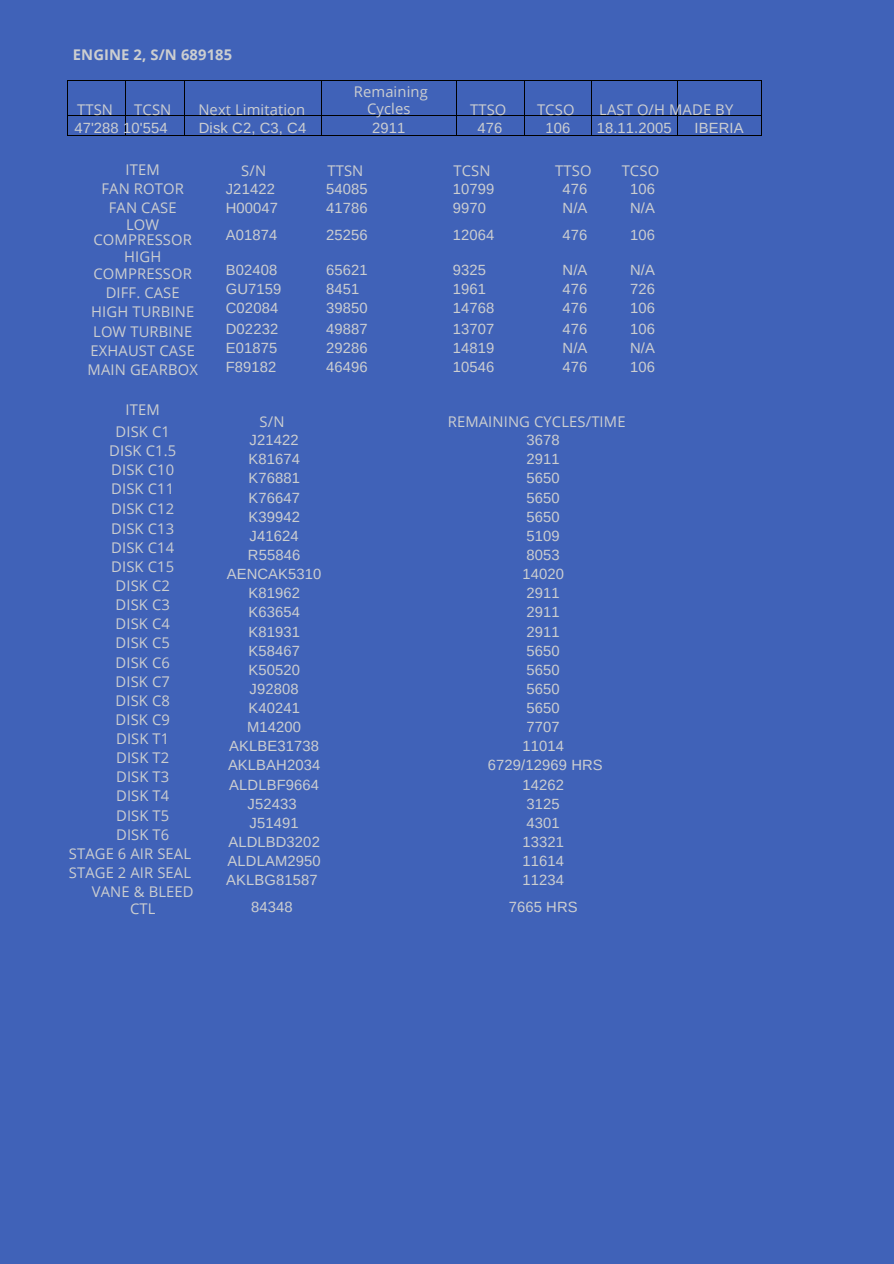
<style>
.page{position:relative;width:894px;height:1264px;background:#fff}
.page>*{position:absolute;margin:0;border:0;box-sizing:border-box;transform-origin:0 0}
.t1{font:14.7px/19.2px "Arimo";letter-spacing:.01em;color:#ccced0}
.t2{font:14.7px/19.2px "Open Sans";letter-spacing:.01em;color:#ccced0;text-align:center}
.t3{font:700 14.7px "Open Sans";letter-spacing:.01em;color:#ccced0}
</style>
<div class="page">
<div style="left:0;top:0;width:893px;height:1263px;background:#4062b8"></div>
<hr style="left:69px;top:80px;width:56px;height:1px;background:#000">
<hr style="left:127px;top:80px;width:57px;height:1px;background:#000">
<hr style="left:185px;top:80px;width:136px;height:1px;background:#000">
<hr style="left:322px;top:80px;width:134px;height:1px;background:#000">
<hr style="left:457px;top:80px;width:67px;height:1px;background:#000">
<hr style="left:525px;top:80px;width:66px;height:1px;background:#000">
<hr style="left:592px;top:80px;width:84px;height:1px;background:#000">
<hr style="left:678px;top:80px;width:82px;height:1px;background:#000">
<hr style="left:67px;top:81px;width:1px;height:34px;background:#000">
<hr style="left:125px;top:81px;width:1px;height:34px;background:#000">
<hr style="left:184px;top:81px;width:1px;height:34px;background:#000">
<hr style="left:321px;top:81px;width:1px;height:34px;background:#000">
<hr style="left:456px;top:81px;width:1px;height:34px;background:#000">
<hr style="left:524px;top:81px;width:1px;height:34px;background:#000">
<hr style="left:591px;top:81px;width:1px;height:34px;background:#000">
<hr style="left:676px;top:81px;width:1px;height:34px;background:#000">
<hr style="left:760px;top:81px;width:1px;height:34px;background:#000">
<hr style="left:68px;top:115px;width:57px;height:1px;background:#000">
<hr style="left:126px;top:115px;width:58px;height:1px;background:#000">
<hr style="left:184px;top:115px;width:137px;height:1px;background:#000">
<hr style="left:322px;top:115px;width:134px;height:1px;background:#000">
<hr style="left:457px;top:115px;width:67px;height:1px;background:#000">
<hr style="left:524px;top:115px;width:67px;height:1px;background:#000">
<hr style="left:592px;top:115px;width:84px;height:1px;background:#000">
<hr style="left:677px;top:115px;width:83px;height:1px;background:#000">
<svg style="left:67px;top:115px;width:1px;height:21px"></svg>
<hr style="left:68px;top:135px;width:57px;height:1px;background:#000">
<svg style="left:125px;top:115px;width:1px;height:21px"></svg>
<hr style="left:126px;top:135px;width:58px;height:1px;background:#000">
<svg style="left:184px;top:116px;width:1px;height:19px"></svg>
<hr style="left:184px;top:135px;width:137px;height:1px;background:#000">
<svg style="left:321px;top:115px;width:1px;height:21px"></svg>
<hr style="left:322px;top:135px;width:134px;height:1px;background:#000">
<svg style="left:456px;top:115px;width:1px;height:21px"></svg>
<hr style="left:457px;top:135px;width:67px;height:1px;background:#000">
<svg style="left:524px;top:116px;width:1px;height:19px"></svg>
<hr style="left:524px;top:135px;width:67px;height:1px;background:#000">
<svg style="left:591px;top:115px;width:1px;height:21px"></svg>
<hr style="left:592px;top:135px;width:84px;height:1px;background:#000">
<hr style="left:677px;top:135px;width:83px;height:1px;background:#000">
<p class="t3" style="left:73px;top:44px;width:161px">ENGINE 2, S/N 689185</p>
<h1 class="t2" style="left:77px;top:99px;width:37px">TTSN</h1>
<p class="t2" style="left:134px;top:99px;width:39px">TCSN</p>
<h2 class="t2" style="left:198px;top:99px;width:108px">Next Limitation</h2>
<h2 class="t2" style="left:354px;top:83px;width:75px;line-height:16.8px">Remaining<br>Cycles</h2>
<p class="t2" style="left:470px;top:99px;width:38px">TTSO</p>
<p class="t2" style="left:537px;top:99px;width:39px">TCSO</p>
<h2 class="t2" style="left:599px;top:99px;width:135px">LAST O/H MADE BY</h2>
<h2 class="t1" style="left:74px;top:118px;width:95px">47'288 10'554</h2>
<h2 class="t1" style="left:199px;top:118px;width:109px">Disk C2, C3, C4</h2>
<p class="t1" style="left:372px;top:118px;width:35px">2911</p>
<h2 class="t1" style="left:477px;top:118px;width:26px">476</h2>
<h2 class="t1" style="left:545px;top:118px;width:26px">106</h2>
<p class="t1" style="left:596px;top:118px;width:76px">18.11.2005</p>
<p class="t1" style="left:694px;top:118px;width:51px">IBERIA</p>
<h2 class="t2" style="left:101px;top:159px;width:84px">ITEM<br>FAN ROTOR<br>FAN CASE</h2>
<h2 class="t2" style="left:93px;top:216px;width:100px;line-height:16.5px">LOW<br>COMPRESSOR<br>HIGH<br>COMPRESSOR</h2>
<h2 class="t2" style="left:91px;top:283px;width:104px">DIFF. CASE<br>HIGH TURBINE</h2>
<h2 class="t2" style="left:87px;top:321px;width:112px">LOW TURBINE<br>EXHAUST CASE<br>MAIN GEARBOX</h2>
<h2 class="t2" style="left:115px;top:399px;width:56px;line-height:21.3px">ITEM<br>DISK C1</h2>
<h2 class="t2" style="left:109px;top:440px;width:68px;text-align:left">DISK C1.5<br>DISK C10<br>DISK C11<br>DISK C12</h2>
<p class="t2" style="left:111px;top:518px;width:64px">DISK C13<br>DISK C14<br>DISK C15<br>DISK C2<br>DISK C3<br>DISK C4<br>DISK C5<br>DISK C6<br>DISK C7<br>DISK C8<br>DISK C9<br>DISK T1<br>DISK T2<br>DISK T3<br>DISK T4</p>
<p class="t2" style="left:116px;top:805px;width:55px">DISK T5</p>
<p class="t2" style="left:116px;top:824px;width:55px">DISK T6</p>
<p class="t2" style="left:69px;top:843px;width:124px">STAGE 6 AIR SEAL</p>
<p class="t2" style="left:69px;top:862px;width:124px">STAGE 2 AIR SEAL</p>
<p class="t2" style="left:92px;top:881px;width:103px">VANE &amp; BLEED</p>
<p class="t2" style="left:130px;top:898px;width:27px">CTL</p>
<p class="t2" style="left:241px;top:160px;width:26px">S/N</p>
<h2 class="t1" style="left:226px;top:179px;width:54px">J21422<br>H00047</h2>
<h2 class="t1" style="left:226px;top:226px;width:53px">A01874</h2>
<h2 class="t1" style="left:226px;top:260px;width:57px">B02408<br>GU7159<br>C02084<br>D02232</h2>
<h2 class="t1" style="left:226px;top:338px;width:53px">E01875<br>F89182</h2>
<p class="t2" style="left:259px;top:411px;width:26px">S/N</p>
<p class="t2" style="left:327px;top:160px;width:37px">TTSN</p>
<p class="t1" style="left:326px;top:179px;width:43px">54085<br>41786</p>
<p class="t1" style="left:326px;top:226px;width:43px">25256</p>
<p class="t1" style="left:326px;top:260px;width:43px">65621</p>
<p class="t1" style="left:326px;top:280px;width:35px">8451</p>
<p class="t1" style="left:326px;top:299px;width:43px">39850</p>
<p class="t1" style="left:326px;top:319px;width:43px">49887</p>
<p class="t1" style="left:326px;top:338px;width:43px">29286</p>
<p class="t1" style="left:326px;top:357px;width:43px">46496</p>
<h2 class="t1" style="left:226px;top:430px;width:97px;text-align:center">J21422<br>K81674<br>K76881<br>K76647<br>K39942<br>J41624<br>R55846<br>AENCAK5310<br>K81962<br>K63654<br>K81931<br>K58467<br>K50520<br>J92808<br>K40241<br>M14200<br>AKLBE31738<br>AKLBAH2034<br>ALDLBF9664<br>J52433<br>J51491<br>ALDLBD3202<br>ALDLAM2950<br>AKLBG81587</h2>
<h2 class="t1" style="left:251px;top:897px;width:43px">84348</h2>
<h2 class="t2" style="left:453px;top:160px;width:39px">TCSN</h2>
<p class="t1" style="left:453px;top:179px;width:43px">10799<br>9970</p>
<p class="t1" style="left:453px;top:226px;width:43px">12064</p>
<p class="t1" style="left:453px;top:260px;width:35px">9325</p>
<p class="t1" style="left:453px;top:280px;width:35px">1961</p>
<p class="t1" style="left:453px;top:299px;width:43px">14768</p>
<p class="t1" style="left:453px;top:319px;width:43px">13707</p>
<p class="t1" style="left:453px;top:338px;width:43px">14819</p>
<h2 class="t1" style="left:453px;top:357px;width:43px">10546</h2>
<h2 class="t2" style="left:555px;top:160px;width:38px">TTSO</h2>
<h2 class="t1" style="left:562px;top:179px;width:26px">476<br>N/A</h2>
<h2 class="t1" style="left:562px;top:226px;width:26px">476</h2>
<h2 class="t1" style="left:562px;top:260px;width:26px;text-align:justify">N/A 476<br>476<br>476</h2>
<h2 class="t1" style="left:562px;top:338px;width:26px">N/A<br>476</h2>
<h2 class="t2" style="left:621px;top:160px;width:39px">TCSO</h2>
<p class="t1" style="left:629px;top:179px;width:26px">106<br>N/A</p>
<p class="t1" style="left:629px;top:226px;width:26px">106</p>
<p class="t1" style="left:629px;top:260px;width:26px;text-align:justify">N/A 726<br>106<br>106<br>N/A 106</p>
<h2 class="t2" style="left:447px;top:411px;width:179px">REMAINING CYCLES/TIME</h2>
<h2 class="t1" style="left:487px;top:430px;width:116px;text-align:center">3678<br>2911<br>5650<br>5650<br>5650<br>5109<br>8053<br>14020<br>2911<br>2911<br>2911<br>5650<br>5650<br>5650<br>5650<br>7707<br>11014<br>6729/12969 HRS<br>14262<br>3125<br>4301<br>13321<br>11614<br>11234</h2>
<p class="t1" style="left:508px;top:897px;width:70px">7665 HRS</p>
</div>
